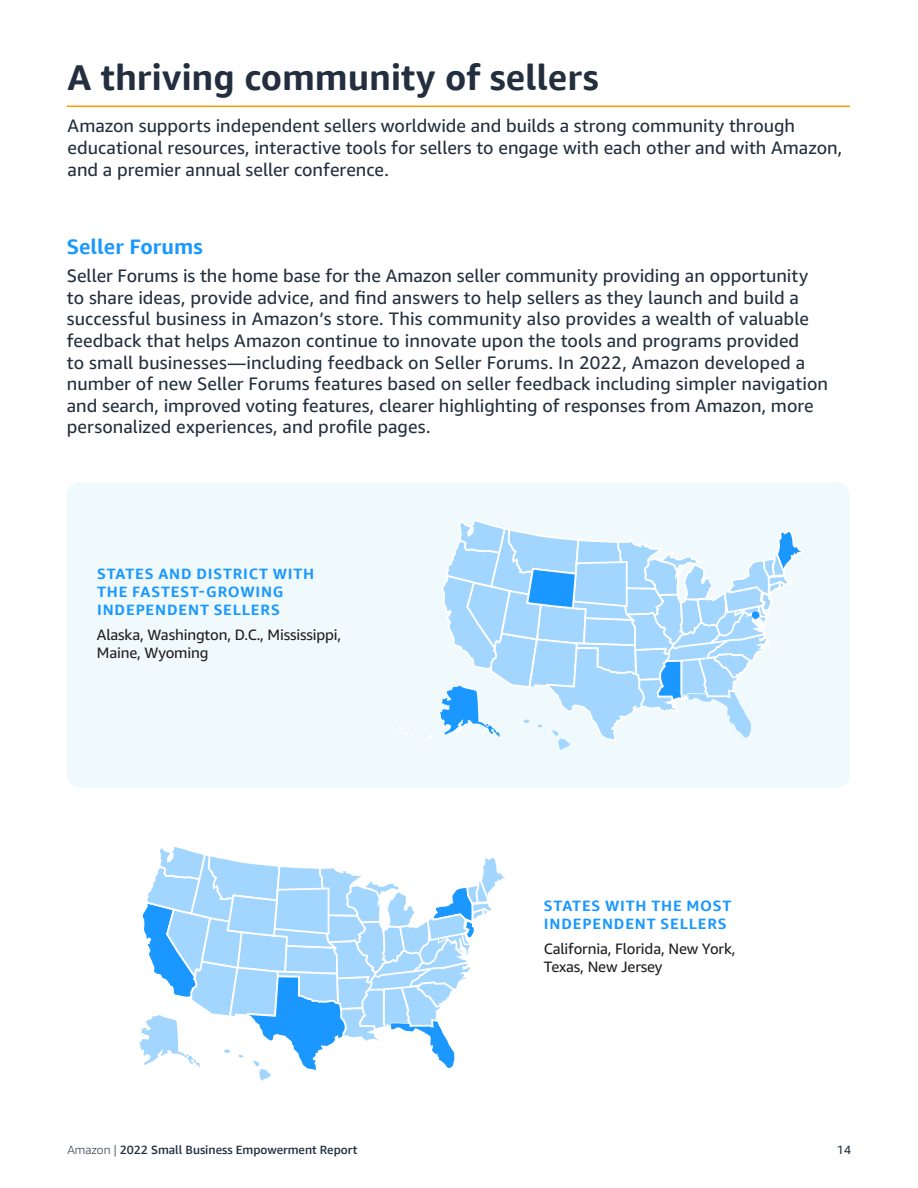
<style>
.page{position:relative;width:918px;height:1188px;background:#fff}
.page>*{position:absolute;margin:0;border:0;box-sizing:border-box;transform-origin:0 0}
.t1{font:700 36px "Amazon Ember Display";letter-spacing:-.005em;color:#232f3e}
.t2{font:700 21px "Amazon Ember Display";color:#1a98ff}
.t3{font:18px/21.6px "Amazon Ember";color:#232f3e}
.Statistic_headers{font:700 15px/18px "Amazon Ember Display";letter-spacing:.06em;color:#1a98ff}
.Statistic_headers-2{font:15px/18px "Amazon Ember";letter-spacing:-.01em;color:#231f20}
.t4{font:500 12px "Amazon Ember";color:#232f3e}
.t5{font:12px "Amazon Ember";color:#232f3e}
.s1{font-weight:300}
</style>
<div class="page">
<div style="left:67px;top:482px;width:783px;height:306px;background:#f0f9fb;border-radius:14px"></div>
<svg style="left:394px;top:721px;width:22px;height:16px"></svg>
<svg style="left:428px;top:520px;width:375px;height:230px"></svg>
<svg style="left:129px;top:847px;width:376px;height:234px"></svg>
<div style="left:752px;top:611px;width:7px;height:8px;background:#1a98ff;border-radius:50%"></div>
<hr style="left:67px;top:106px;width:783px;height:1px;background:#f90">
<p class="t1" style="left:68px;top:55px;width:533px">A thriving community of sellers</p>
<p class="t3" style="left:68px;top:115px;width:776px">Amazon supports independent sellers worldwide and builds a strong community through educational resources, interactive tools for sellers to engage with each other and with Amazon, and a premier annual seller conference.</p>
<p class="t2" style="left:67px;top:233px;width:137px">Seller Forums</p>
<p class="t3" style="left:67px;top:265px;width:763px">Seller Forums is the home base for the Amazon seller community providing an opportunity to share ideas, provide advice, and find answers to help sellers as they launch and build a successful business in Amazon’s store. This community also provides a wealth of valuable feedback that helps Amazon continue to innovate upon the tools and programs provided<br>to small businesses—including feedback on Seller Forums. In 2022, Amazon developed a number of new Seller Forums features based on seller feedback including simpler navigation and search, improved voting features, clearer highlighting of responses from Amazon, more personalized experiences, and profile pages.</p>
<p class="Statistic_headers" style="left:97px;top:565px;width:219px">STATES AND DISTRICT WITH<br>THE FASTEST-GROWING<br>INDEPENDENT SELLERS</p>
<p class="Statistic_headers-2" style="left:97px;top:626px;width:246px">Alaska, Washington, D.C., Mississippi,<br>Maine, Wyoming</p>
<p class="Statistic_headers" style="left:544px;top:897px;width:189px">STATES WITH THE MOST<br>INDEPENDENT SELLERS</p>
<p class="Statistic_headers-2" style="left:544px;top:940px;width:193px">California, Florida, New York,<br>Texas, New Jersey</p>
<p class="t4" style="left:68px;top:1143px;width:292px"><span class="s1">Amazon |</span> 2022 Small Business Empowerment Report</p>
<p class="t5" style="left:837px;top:1143px;width:16px">14</p>
</div>
